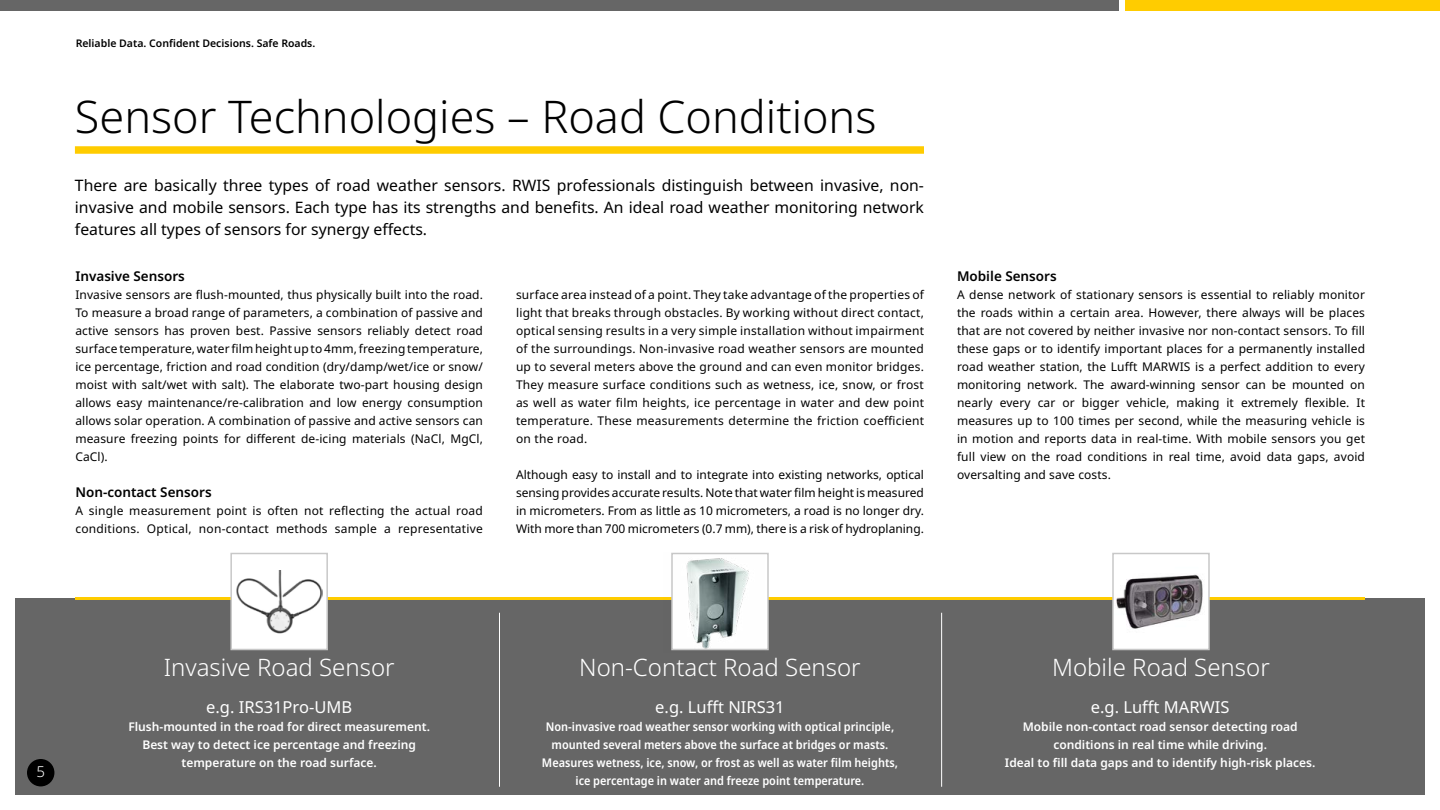
<style>
.page{position:relative;width:1440px;height:810px;background:#fff}
.page>*{position:absolute;margin:0;border:0;box-sizing:border-box;transform-origin:0 0}
.t1{font:300 45px "Noto Sans";color:#000}
.t2{font:300 24px "Noto Sans";color:#fff}
.t3{font:16.5px "Noto Sans";color:#fff}
.t4{font:15.75px/21.8px "Noto Sans";color:#000;text-align:justify}
.t5{font:300 15px "Noto Sans";color:#fff}
.t6{font:600 13.5px "Noto Sans";color:#000}
.t7{font:12px/18px "Noto Sans";letter-spacing:.01em;color:#000;text-align:justify}
.t8{font:600 12px/18px "Noto Sans";color:#fff;text-align:center}
.t9{font:600 semi-condensed 12px/18px "Noto Sans";color:#fff;text-align:center}
.t10{font:600 10.5px "Noto Sans";color:#000}
</style>
<div class="page">
<div style="left:15px;top:598px;width:1410px;height:197px;background:#666"></div>
<div style="left:0;top:0;width:1118px;height:10px;background:#666"></div>
<div style="left:1126px;top:0;width:314px;height:10px;background:#fc0"></div>
<div style="left:75px;top:146px;width:849px;height:8px;background:#fc0"></div>
<hr style="left:75px;top:597px;width:1290px;height:3px;background:#fc0">
<div style="left:230px;top:553px;width:98px;height:97px;background:#fff;border:2px solid #c8c8c8"></div>
<div style="left:671px;top:553px;width:98px;height:97px;background:#fff;border:2px solid #c8c8c8"></div>
<svg style="left:1112px;top:553px;width:98px;height:97px"></svg>
<hr style="left:499px;top:613px;width:1px;height:174px;background:#fff">
<hr style="left:941px;top:613px;width:1px;height:174px;background:#fff">
<img style="left:237px;top:570px;width:85px;height:64px">
<img style="left:1114px;top:555px;width:94px;height:93px">
<img style="left:671px;top:552px;width:93px;height:99px">
<div style="left:27px;top:759px;width:27px;height:27px;background:#000;border-radius:50%"></div>
<p class="t10" style="left:76px;top:36px;width:241px">Reliable Data. Confident Decisions. Safe Roads.</p>
<h1 class="t1" style="left:75px;top:85px;width:803px">Sensor Technologies – Road Conditions</h1>
<p class="t4" style="left:75px;top:175px;width:851px">There are basically three types of road weather sensors. RWIS professionals distinguish between invasive, non&shy;invasive and mobile sensors. Each type has its strengths and benefits. An ideal road weather monitoring network features all types of sensors for synergy effects.</p>
<p class="t6" style="left:75px;top:267px;width:111px">Invasive Sensors</p>
<p class="t7" style="left:75px;top:286px;width:409px">Invasive sensors are flush-mounted, thus physically built into the road.<br>To measure a broad range of parameters, a combination of passive and active sensors has proven best. Passive sensors reliably detect road surface temperature, water film height up to 4mm, freezing temperature, ice percentage, friction and road condition (dry/damp/wet/ice or snow/ moist with salt/wet with salt). The elaborate two-part housing design allows easy maintenance/re-calibration and low energy consumption allows solar operation. A combination of passive and active sensors can measure freezing points for different de-icing materials (NaCl, MgCl, CaCl).</p>
<p class="t6" style="left:75px;top:483px;width:138px">Non-contact Sensors</p>
<p class="t7" style="left:75px;top:502px;width:409px">A single measurement point is often not reflecting the actual road conditions. Optical, non-contact methods sample a representative</p>
<p class="t7" style="left:516px;top:286px;width:410px">surface area instead of a point. They take advantage of the properties of light that breaks through obstacles. By working without direct contact, optical sensing results in a very simple installation without impairment of the surroundings. Non-invasive road weather sensors are mounted up to several meters above the ground and can even monitor bridges.<br>They measure surface conditions such as wetness, ice, snow, or frost as well as water film heights, ice percentage in water and dew point temperature. These measurements determine the friction coefficient on the road.</p>
<p class="t7" style="left:516px;top:466px;width:409px">Although easy to install and to integrate into existing networks, optical sensing provides accurate results. Note that water film height is measured in micrometers. From as little as 10 micrometers, a road is no longer dry.<br>With more than 700 micrometers (0.7 mm), there is a risk of hydroplaning.</p>
<p class="t6" style="left:957px;top:267px;width:101px">Mobile Sensors</p>
<p class="t7" style="left:957px;top:286px;width:410px">A dense network of stationary sensors is essential to reliably monitor the roads within a certain area. However, there always will be places that are not covered by neither invasive nor non-contact sensors. To fill these gaps or to identify important places for a permanently installed road weather station, the Lufft MARWIS is a perfect addition to every monitoring network. The award-winning sensor can be mounted on nearly every car or bigger vehicle, making it extremely flexible. It measures up to 100 times per second, while the measuring vehicle is in motion and reports data in real-time. With mobile sensors you get full view on the road conditions in real time, avoid data gaps, avoid oversalting and save costs.</p>
<p class="t5" style="left:36px;top:761px;width:10px">5</p>
<h2 class="t2" style="left:164px;top:650px;width:232px">Invasive Road Sensor</h2>
<h2 class="t2" style="left:579px;top:650px;width:283px">Non-Contact Road Sensor</h2>
<h2 class="t2" style="left:1052px;top:650px;width:219px">Mobile Road Sensor</h2>
<h3 class="t3" style="left:206px;top:695px;width:147px">e.g. IRS31Pro-UMB</h3>
<p class="t8" style="left:128px;top:718px;width:303px">Flush-mounted in the road for direct measurement.<br>Best way to detect ice percentage and freezing temperature on the road surface.</p>
<h3 class="t3" style="left:655px;top:695px;width:131px">e.g. Lufft NIRS31</h3>
<p class="t9" style="left:542px;top:718px;width:358px">Non-invasive road weather sensor working with optical principle, mounted several meters above the surface at bridges or masts.<br>Measures wetness, ice, snow, or frost as well as water film heights, ice percentage in water and freeze point temperature.</p>
<h3 class="t3" style="left:1091px;top:695px;width:140px">e.g. Lufft MARWIS</h3>
<p class="t8" style="left:1005px;top:718px;width:312px">Mobile non-contact road sensor detecting road conditions in real time while driving.<br>Ideal to fill data gaps and to identify high-risk places.</p>
</div>
